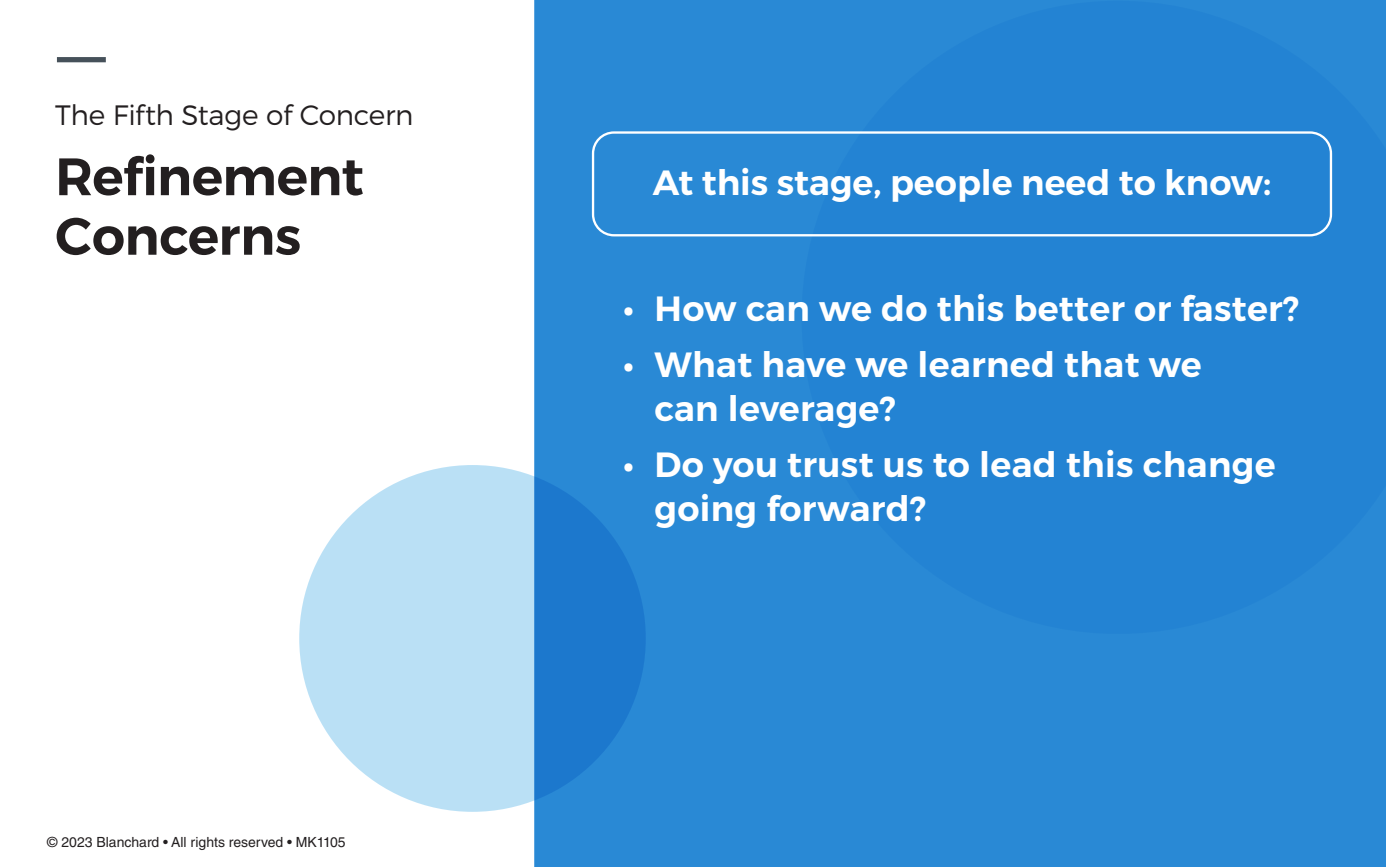
<style>
.page{position:relative;width:1386px;height:867px;background:#fff}
.page>*{position:absolute;margin:0;border:0;box-sizing:border-box;transform-origin:0 0}
.t1{font:600 52.5px/59.5px "Montserrat";letter-spacing:-.015em;color:#231f20}
.t2{font:600 35px/43.8px "Montserrat";letter-spacing:.01em;color:#fff}
.t3{font:300 28px "Montserrat";letter-spacing:-.015em;color:#231f20}
.t4{font:14px "Helvetica LT Std";color:#231f20}
</style>
<div class="page">
<div style="left:534px;top:0;width:852px;height:866px;background:#2989d5"></div>
<div style="left:802px;top:1px;width:584px;height:632px;background:#2383d3"></div>
<svg style="left:299px;top:465px;width:347px;height:346px;fill:#bae0f5"></svg>
<div style="left:57px;top:57px;width:49px;height:5px;background:#46515a"></div>
<div style="left:592px;top:131px;width:740px;height:105px;border:2px solid #fff;border-radius:21px"></div>
<h2 class="t3" style="left:55px;top:98px;width:360px">The Fifth Stage of Concern</h2>
<h2 class="t1" style="left:55px;top:147px;width:310px">Refinement<br>Concerns</h2>
<p class="t4" style="left:47px;top:834px;width:300px">© 2023 Blanchard • All rights reserved • MK1105</p>
<p class="t2" style="left:653px;top:161px;width:620px">At this stage, people need to know:</p>
<p class="t2" style="left:623px;top:287px;width:678px">• How can we do this better or faster?</p>
<p class="t2" style="left:654px;top:343px;width:549px;text-indent:-32px">• What have we learned that we can leverage?</p>
<p class="t2" style="left:654px;top:443px;width:623px;text-indent:-32px">• Do you trust us to lead this change going forward?</p>
</div>
